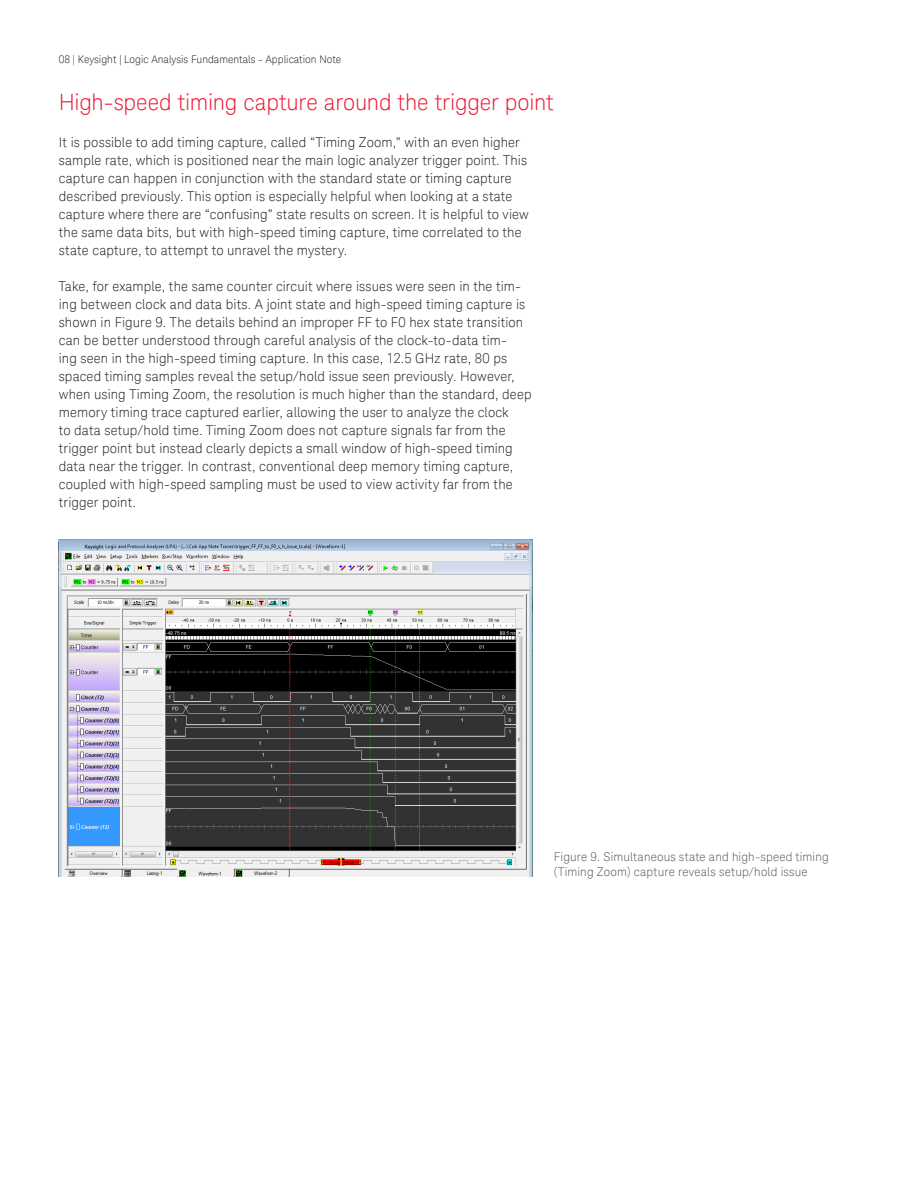
<style>
.page{position:relative;width:918px;height:1188px;background:#fff}
.page>*{position:absolute;margin:0;border:0;box-sizing:border-box;transform-origin:0 0}
.t1{font:300 22.5px "Keysight Sans";letter-spacing:-.005em;color:#ed1a36}
.t2{font:300 13.5px/18px "Keysight Sans";letter-spacing:.01em;color:#231f20}
.t3{font:300 12px/15px "Keysight Sans";letter-spacing:.015em;color:#57585a}
.t4{font:300 10.5px "Keysight Sans";color:#231f20}
</style>
<div class="page">
<img style="left:59px;top:539px;width:474px;height:338px">
<p class="t4" style="left:59px;top:53px;width:284px">08 | Keysight | Logic Analysis Fundamentals - Application Note</p>
<h1 class="t1" style="left:59px;top:89px;width:497px">High-speed timing capture around the trigger point</h1>
<p class="t2" style="left:59px;top:133px;width:472px">It is possible to add timing capture, called “Timing Zoom,” with an even higher sample rate, which is positioned near the main logic analyzer trigger point. This capture can happen in conjunction with the standard state or timing capture described previously. This option is especially helpful when looking at a state capture where there are “confusing” state results on screen. It is helpful to view the same data bits, but with high-speed timing capture, time correlated to the state capture, to attempt to unravel the mystery.</p>
<p class="t2" style="left:59px;top:277px;width:474px">Take, for example, the same counter circuit where issues were seen in the tim&shy;ing between clock and data bits. A joint state and high-speed timing capture is shown in Figure 9. The details behind an improper FF to F0 hex state transition can be better understood through careful analysis of the clock-to-data tim-<br>ing seen in the high-speed timing capture. In this case, 12.5 GHz rate, 80 ps spaced timing samples reveal the setup/hold issue seen previously. However, when using Timing Zoom, the resolution is much higher than the standard, deep memory timing trace captured earlier, allowing the user to analyze the clock<br>to data setup/hold time. Timing Zoom does not capture signals far from the trigger point but instead clearly depicts a small window of high-speed timing data near the trigger. In contrast, conventional deep memory timing capture, coupled with high-speed sampling must be used to view activity far from the trigger point.</p>
<p class="t3" style="left:554px;top:849px;width:276px">Figure 9. Simultaneous state and high-speed timing (Timing Zoom) capture reveals setup/hold issue</p>
</div>
